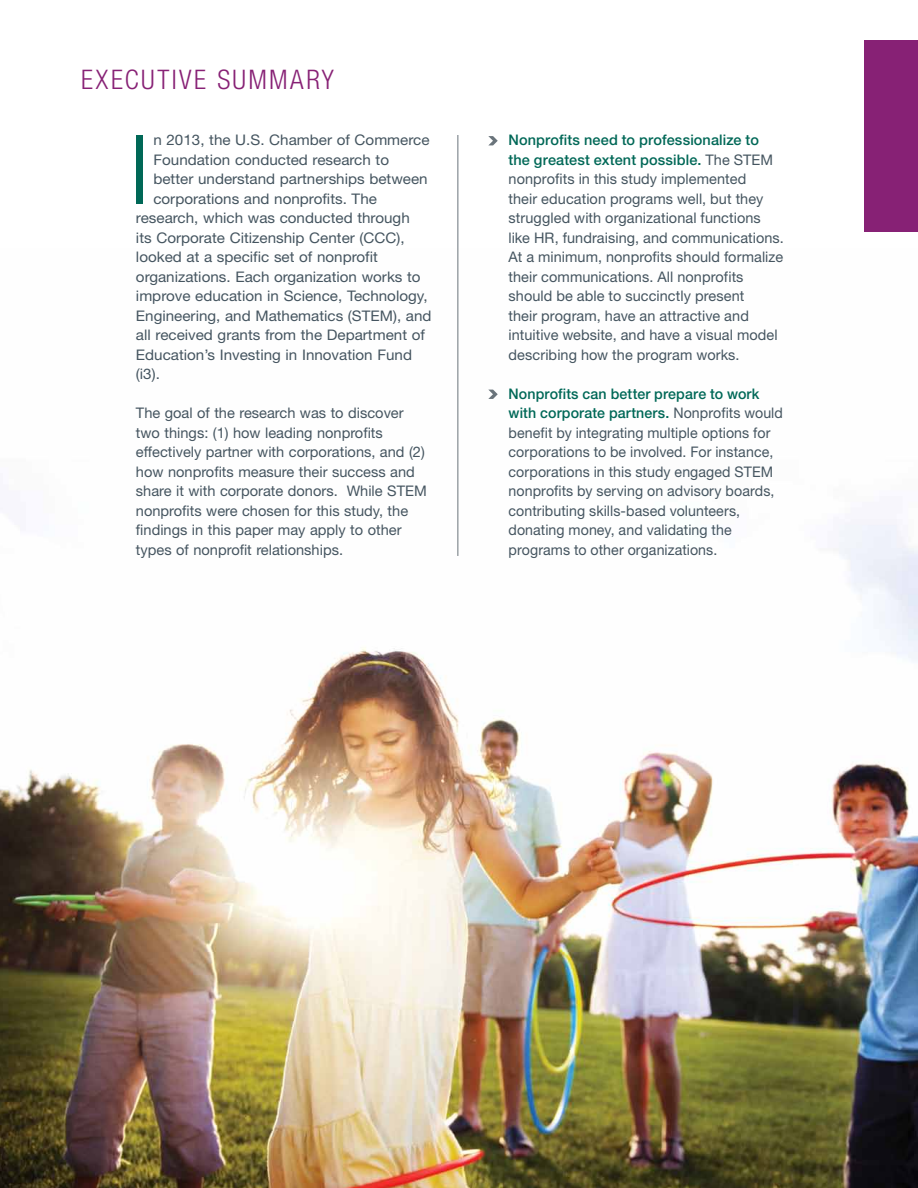
<style>
.page{position:relative;width:918px;height:1188px;background:#fff}
.page>*{position:absolute;margin:0;border:0;box-sizing:border-box;transform-origin:0 0}
.t1{font:300 condensed 96.6px "Helvetica Neue LT Std";color:#006857;scale:1.04 1}
.t2{font:300 condensed 27px "Helvetica Neue LT Std";letter-spacing:.09em;color:#872175}
.t3{font:14.7px/19.5px "Helvetica Neue LT Std";color:#455560}
.t4{font:14.7px "Helvetica Neue LT Std";color:#455560;scale:1.04 1}
.s1{font-weight:500;color:#006857}
</style>
<div class="page">
<div style="left:864px;top:40px;width:54px;height:192px;background:#872175"></div>
<img style="left:0;top:249px;width:918px;height:939px">
<svg style="left:488px;top:136px;width:10px;height:9px"></svg>
<svg style="left:488px;top:390px;width:10px;height:9px"></svg>
<hr style="left:458px;top:135px;width:1px;height:421px;background:#6a747b">
<h2 class="t2" style="left:81px;top:64px;width:254px">EXECUTIVE SUMMARY</h2>
<h1 class="t1" style="left:130px;top:114px;width:19px">I</h1>
<p class="t4" style="left:153px;top:131px;width:267px">n 2013, the U.S. Chamber of Commerce</p>
<p class="t4" style="left:153px;top:151px;width:228px">Foundation conducted research to</p>
<p class="t4" style="left:153px;top:170px;width:265px">better understand partnerships between</p>
<p class="t4" style="left:153px;top:190px;width:216px">corporations and nonprofits. The</p>
<p class="t4" style="left:136px;top:209px;width:265px">research, which was conducted through</p>
<p class="t4" style="left:136px;top:229px;width:260px">its Corporate Citizenship Center (CCC),</p>
<p class="t4" style="left:136px;top:248px;width:234px">looked at a specific set of nonprofit</p>
<p class="t4" style="left:136px;top:268px;width:275px">organizations. Each organization works to</p>
<p class="t4" style="left:136px;top:287px;width:282px">improve education in Science, Technology,</p>
<p class="t4" style="left:136px;top:307px;width:286px">Engineering, and Mathematics (STEM), and</p>
<p class="t4" style="left:136px;top:326px;width:279px">all received grants from the Department of</p>
<p class="t4" style="left:136px;top:346px;width:267px">Education’s Investing in Innovation Fund</p>
<p class="t4" style="left:136px;top:365px;width:25px">(i3).</p>
<p class="t3" style="left:136px;top:403px;width:292px">The goal of the research was to discover two things: (1) how leading nonprofits effectively partner with corporations, and (2) how nonprofits measure their success and share it with corporate donors. While STEM nonprofits were chosen for this study, the findings in this paper may apply to other types of nonprofit relationships.</p>
<p class="t3" style="left:509px;top:130px;width:277px"><span class="s1">Nonprofits need to professionalize to the greatest extent possible.</span> The STEM nonprofits in this study implemented<br>their education programs well, but they struggled with organizational functions like HR, fundraising, and communications.<br>At a minimum, nonprofits should formalize their communications. All nonprofits should be able to succinctly present<br>their program, have an attractive and intuitive website, and have a visual model describing how the program works.</p>
<p class="t3" style="left:509px;top:384px;width:276px"><span class="s1">Nonprofits can better prepare to work with corporate partners.</span> Nonprofits would benefit by integrating multiple options for corporations to be involved. For instance, corporations in this study engaged STEM nonprofits by serving on advisory boards, contributing skills-based volunteers, donating money, and validating the programs to other organizations.</p>
</div>
